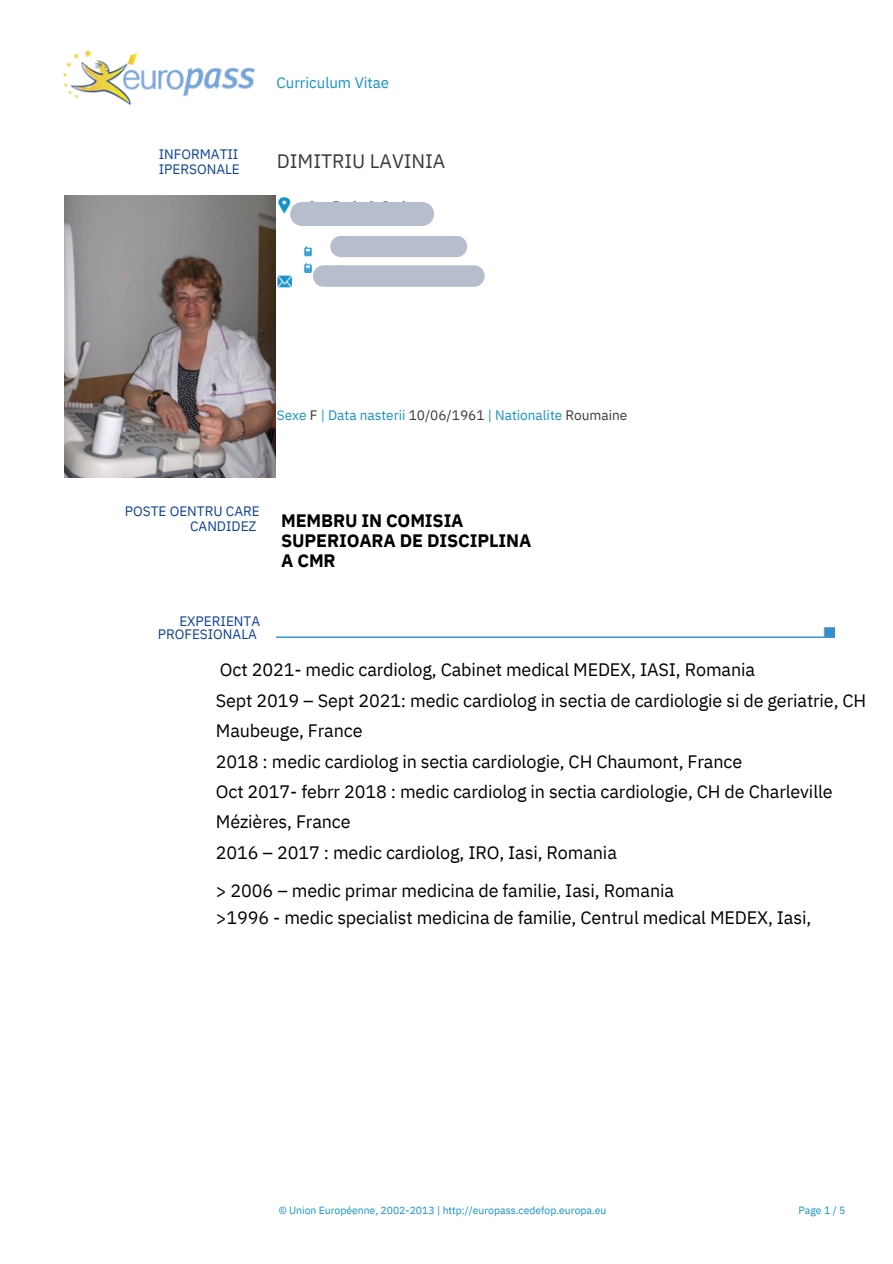
<style>
.page{position:relative;width:893px;height:1264px;background:#fff}
.page>*{position:absolute;margin:0;border:0;box-sizing:border-box;transform-origin:0 0}
.t1{font:19.35px "IBM Plex Sans";color:#3e3938}
.t2{font:18px "IBM Plex Sans";letter-spacing:-.01em;color:#000}
.t3{font:700 18px/20.2px "IBM Plex Sans";letter-spacing:-.01em;color:#000}
.t4{font:15.15px "IBM Plex Sans";color:#1592ca}
.t5{font:13.65px/14.5px "IBM Plex Sans";color:#0d4193;text-align:right}
.t6{font:13.65px "IBM Plex Sans";color:#1592ca}
.t7{font:10.5px "IBM Plex Sans";letter-spacing:-.005em;color:#1592ca}
.s1{color:#3e3938}
</style>
<div class="page">
<img style="left:305px;top:246px;width:6px;height:26px">
<img style="left:64px;top:195px;width:212px;height:282px">
<img style="left:278px;top:198px;width:13px;height:15px">
<img style="left:277px;top:276px;width:15px;height:11px">
<img style="left:277px;top:627px;width:557px;height:10px">
<img style="left:64px;top:50px;width:191px;height:55px">
<div style="left:290px;top:202px;width:144px;height:24px;background:#b6bdcd"></div>
<div style="left:330px;top:236px;width:137px;height:21px;background:#b6bdcd;border-radius:11px"></div>
<div style="left:313px;top:265px;width:171px;height:22px;background:#b6bdcd;border-radius:11px"></div>
<p class="t5" style="left:159px;top:147px;width:83px;text-align:left">INFORMATII<br>IPERSONALE</p>
<p class="t4" style="left:276px;top:73px;width:114px">Curriculum Vitae</p>
<p class="t1" style="left:277px;top:148px;width:170px">DIMITRIU LAVINIA</p>
<p class="t6" style="left:277px;top:406px;width:352px">Sexe <span class="s1">F</span> | Data nasterii <span class="s1">10/06/1961</span> | Nationalite <span class="s1">Roumaine</span></p>
<p class="t5" style="left:125px;top:503px;width:136px">POSTE OENTRU CARE<br>CANDIDEZ</p>
<p class="t5" style="left:158px;top:614px;width:104px;line-height:13.5px">EXPERIENTA<br>PROFESIONALA</p>
<p class="t3" style="left:281px;top:510px;width:251px">MEMBRU IN COMISIA<br>SUPERIOARA DE DISCIPLINA<br>A CMR</p>
<p class="t2" style="left:220px;top:658px;width:536px">Oct 2021- medic cardiolog, Cabinet medical MEDEX, IASI, Romania</p>
<p class="t2" style="left:216px;top:688px;width:652px">Sept 2019 – Sept 2021: medic cardiolog in sectia de cardiologie si de geriatrie, CH</p>
<p class="t2" style="left:216px;top:718px;width:148px">Maubeuge, France</p>
<p class="t2" style="left:216px;top:749px;width:528px">2018 : medic cardiolog in sectia cardiologie, CH Chaumont, France</p>
<p class="t2" style="left:216px;top:779px;width:618px">Oct 2017- febrr 2018 : medic cardiolog in sectia cardiologie, CH de Charleville</p>
<p class="t2" style="left:216px;top:809px;width:136px">Mézières, France</p>
<p class="t2" style="left:216px;top:840px;width:402px">2016 – 2017 : medic cardiolog, IRO, Iasi, Romania</p>
<p class="t2" style="left:216px;top:878px;width:459px">&gt; 2006 – medic primar medicina de familie, Iasi, Romania</p>
<p class="t2" style="left:216px;top:905px;width:597px">&gt;1996 - medic specialist medicina de familie, Centrul medical MEDEX, Iasi,</p>
<p class="t7" style="left:279px;top:1202px;width:329px">© Union Européenne, 2002-2013 | http://europass.cedefop.europa.eu</p>
<p class="t7" style="left:798px;top:1202px;width:48px">Page 1 / 5</p>
</div>
